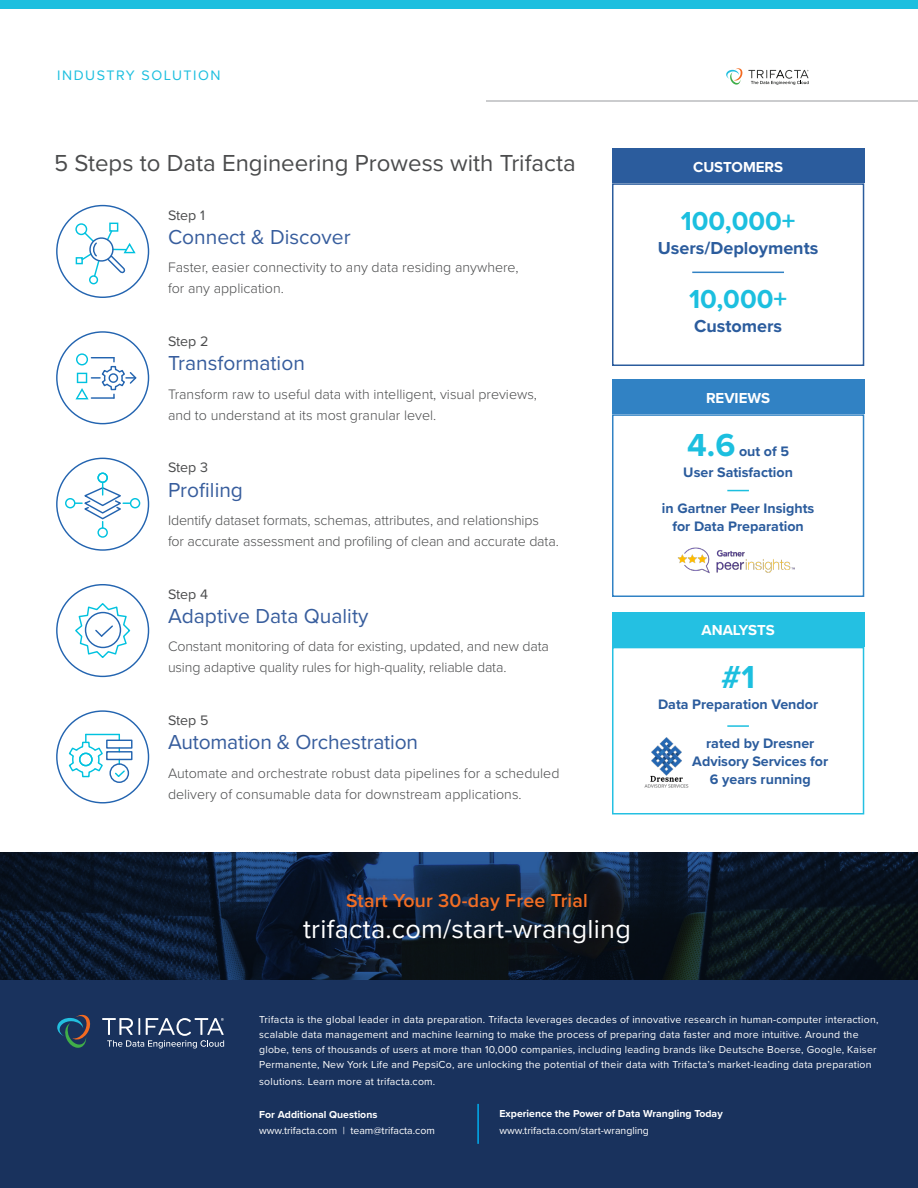
<style>
.page{position:relative;width:918px;height:1188px;background:#fff}
.page>*{position:absolute;margin:0;border:0;box-sizing:border-box;transform-origin:0 0}
.t1{font:700 33px "Proxima Nova";color:#1cbfdf}
.Sidebar_heading{font:27px "Proxima Nova";letter-spacing:.01em;color:#fff}
.t2{font:700 27px "Proxima Nova";color:#1cbfdf}
.Subhead{font:24px "Proxima Nova";color:#4b4c4d}
.t3{font:21px "Proxima Nova";color:#375d9d}
.Sidebar_heading-2{font:600 19.5px "Proxima Nova";letter-spacing:.01em;color:#f26e24}
.t4{font:700 18px "Proxima Nova";color:#2b5c9d}
.t5{font:700 15px "Proxima Nova";color:#fff}
.t6{font:300 14.25px/21px "Proxima Nova";color:#4b4c4d}
.t7{font:700 14.25px/18px "Proxima Nova";color:#2b5c9d;text-align:center}
.t8{font:14.25px "Proxima Nova";color:#4b4c4d}
.Body_Copy{font:14.25px "Proxima Nova";letter-spacing:.105em;color:#1cbfdf}
.Body_Copy_-_1_Column{font:10.5px/15px "Proxima Nova";letter-spacing:.02em;color:#fff}
.Body_Copy-2{font:10.5px "Proxima Nova";color:#fff}
.Body_Copy-3{font:700 10.5px "Proxima Nova";color:#fff}
</style>
<div class="page">
<img style="left:0;top:853px;width:918px;height:127px">
<div style="left:0;top:980px;width:918px;height:208px;background:#19325d"></div>
<hr style="left:477px;top:1104px;width:2px;height:40px;background:#00aeef">
<svg style="left:57px;top:1014px;width:34px;height:34px"></svg>
<svg style="left:102px;top:1018px;width:122px;height:30px"></svg>
<div style="left:89px;top:275px;width:9px;height:9px;border:1px solid #00c2df;border-radius:50%"></div>
<div style="left:75px;top:223px;width:12px;height:12px;border:1px solid #00c2df;border-radius:50%"></div>
<div style="left:76px;top:257px;width:7px;height:7px;border:1px solid #00c2df"></div>
<div style="left:109px;top:223px;width:9px;height:9px;border:1px solid #00c2df"></div>
<svg style="left:80px;top:229px;width:56px;height:49px"></svg>
<svg style="left:75px;top:353px;width:62px;height:46px"></svg>
<div style="left:97px;top:527px;width:11px;height:11px;border:1px solid #00c2df;border-radius:50%"></div>
<div style="left:65px;top:498px;width:10px;height:10px;border:1px solid #00c2df;border-radius:50%"></div>
<div style="left:130px;top:498px;width:10px;height:10px;border:1px solid #00c2df;border-radius:50%"></div>
<div style="left:97px;top:473px;width:11px;height:10px;border:1px solid #00c2df;border-radius:50%"></div>
<svg style="left:75px;top:483px;width:55px;height:45px"></svg>
<svg style="left:75px;top:603px;width:56px;height:55px"></svg>
<hr style="left:86px;top:734px;width:33px;height:1px;background:#00c2df">
<svg style="left:68px;top:734px;width:36px;height:44px"></svg>
<div style="left:79px;top:753px;width:14px;height:13px;border:1px solid #00c2df;border-radius:50%"></div>
<div style="left:106px;top:740px;width:26px;height:9px;border:1px solid #2364b0"></div>
<div style="left:106px;top:751px;width:26px;height:9px;border:1px solid #2364b0"></div>
<div style="left:109px;top:763px;width:20px;height:20px;border:1px solid #2364b0;border-radius:50%"></div>
<svg style="left:114px;top:759px;width:12px;height:18px"></svg>
<div style="left:0;top:0;width:918px;height:8px;background:#1cbfdf"></div>
<hr style="left:486px;top:100px;width:432px;height:2px;background:#cbccce">
<svg style="left:726px;top:68px;width:83px;height:17px"></svg>
<div style="left:612px;top:148px;width:252px;height:35px;background:#2b5c9d"></div>
<div style="left:612px;top:183px;width:252px;height:183px;border:2px solid #2b5c9d"></div>
<hr style="left:692px;top:272px;width:92px;height:1px;background:#3182c4">
<div style="left:612px;top:380px;width:252px;height:34px;background:#3182c4"></div>
<div style="left:612px;top:414px;width:252px;height:183px;border:2px solid #3182c4"></div>
<svg style="left:727px;top:490px;width:22px;height:1px"></svg>
<img style="left:678px;top:547px;width:117px;height:26px">
<div style="left:612px;top:612px;width:252px;height:35px;background:#24c0e2"></div>
<div style="left:612px;top:647px;width:252px;height:167px;border:2px solid #24c0e2"></div>
<hr style="left:727px;top:725px;width:22px;height:2px;background:#1cbfdf">
<img style="left:645px;top:737px;width:43px;height:50px">
<p class="Body_Copy" style="left:57px;top:64px;width:165px">INDUSTRY SOLUTION</p>
<p class="Subhead" style="left:54px;top:145px;width:523px">5 Steps to Data Engineering Prowess with Trifacta</p>
<p class="t8" style="left:168px;top:204px;width:39px">Step 1</p>
<p class="t3" style="left:168px;top:221px;width:184px">Connect &amp; Discover</p>
<p class="t6" style="left:168px;top:256px;width:352px">Faster, easier connectivity to any data residing anywhere, for any application.</p>
<p class="t8" style="left:168px;top:331px;width:42px">Step 2</p>
<p class="t3" style="left:168px;top:348px;width:138px">Transformation</p>
<p class="t6" style="left:168px;top:383px;width:371px">Transform raw to useful data with intelligent, visual previews, and to understand at its most granular level.</p>
<p class="t8" style="left:168px;top:457px;width:42px">Step 3</p>
<p class="t3" style="left:168px;top:474px;width:77px">Profiling</p>
<p class="t6" style="left:168px;top:509px;width:392px">Identify dataset formats, schemas, attributes, and relationships<br>for accurate assessment and profiling of clean and accurate data.</p>
<p class="t8" style="left:168px;top:583px;width:42px">Step 4</p>
<p class="t3" style="left:168px;top:600px;width:202px">Adaptive Data Quality</p>
<p class="t6" style="left:168px;top:635px;width:382px">Constant monitoring of data for existing, updated, and new data using adaptive quality rules for high-quality, reliable data.</p>
<p class="t8" style="left:168px;top:710px;width:42px">Step 5</p>
<p class="t3" style="left:168px;top:727px;width:252px">Automation &amp; Orchestration</p>
<p class="t6" style="left:168px;top:762px;width:393px">Automate and orchestrate robust data pipelines for a scheduled delivery of consumable data for downstream applications.</p>
<p class="t5" style="left:693px;top:156px;width:92px">CUSTOMERS</p>
<p class="t2" style="left:681px;top:201px;width:116px">100,000+</p>
<p class="t4" style="left:658px;top:235px;width:162px">Users/Deployments</p>
<p class="t2" style="left:689px;top:279px;width:100px">10,000+</p>
<p class="t4" style="left:694px;top:313px;width:90px">Customers</p>
<p class="t5" style="left:706px;top:387px;width:66px">REVIEWS</p>
<p class="t1" style="left:687px;top:420px;width:50px">4.6</p>
<p class="t7" style="left:739px;top:442px;width:52px">out of 5</p>
<p class="t7" style="left:683px;top:463px;width:111px">User Satisfaction</p>
<p class="t7" style="left:662px;top:499px;width:154px">in Gartner Peer Insights for Data Preparation</p>
<p class="t5" style="left:701px;top:619px;width:75px">ANALYSTS</p>
<p class="t1" style="left:721px;top:653px;width:35px">#1</p>
<p class="t7" style="left:658px;top:695px;width:162px">Data Preparation Vendor</p>
<p class="t7" style="left:692px;top:734px;width:137px">rated by Dresner<br>Advisory Services for<br>6 years running</p>
<p class="Sidebar_heading-2" style="left:346px;top:886px;width:243px">Start Your 30-day Free Trial</p>
<p class="Sidebar_heading" style="left:303px;top:909px;width:329px">trifacta.com/start-wrangling</p>
<p class="Body_Copy_-_1_Column" style="left:259px;top:1012px;width:621px">Trifacta is the global leader in data preparation. Trifacta leverages decades of innovative research in human-computer interaction, scalable data management and machine learning to make the process of preparing data faster and more intuitive. Around the globe, tens of thousands of users at more than 10,000 companies, including leading brands like Deutsche Boerse, Google, Kaiser Permanente, New York Life and PepsiCo, are unlocking the potential of their data with Trifacta’s market-leading data preparation</p>
<p class="Body_Copy_-_1_Column" style="left:259px;top:1073px;width:178px">solutions. Learn more at trifacta.com.</p>
<p class="Body_Copy-3" style="left:259px;top:1106px;width:120px">For Additional Questions</p>
<p class="Body_Copy-2" style="left:259px;top:1123px;width:177px">www.trifacta.com | team@trifacta.com</p>
<p class="Body_Copy-3" style="left:500px;top:1106px;width:225px">Experience the Power of Data Wrangling Today</p>
<p class="Body_Copy-2" style="left:500px;top:1123px;width:151px">www.trifacta.com/start-wrangling</p>
</div>
